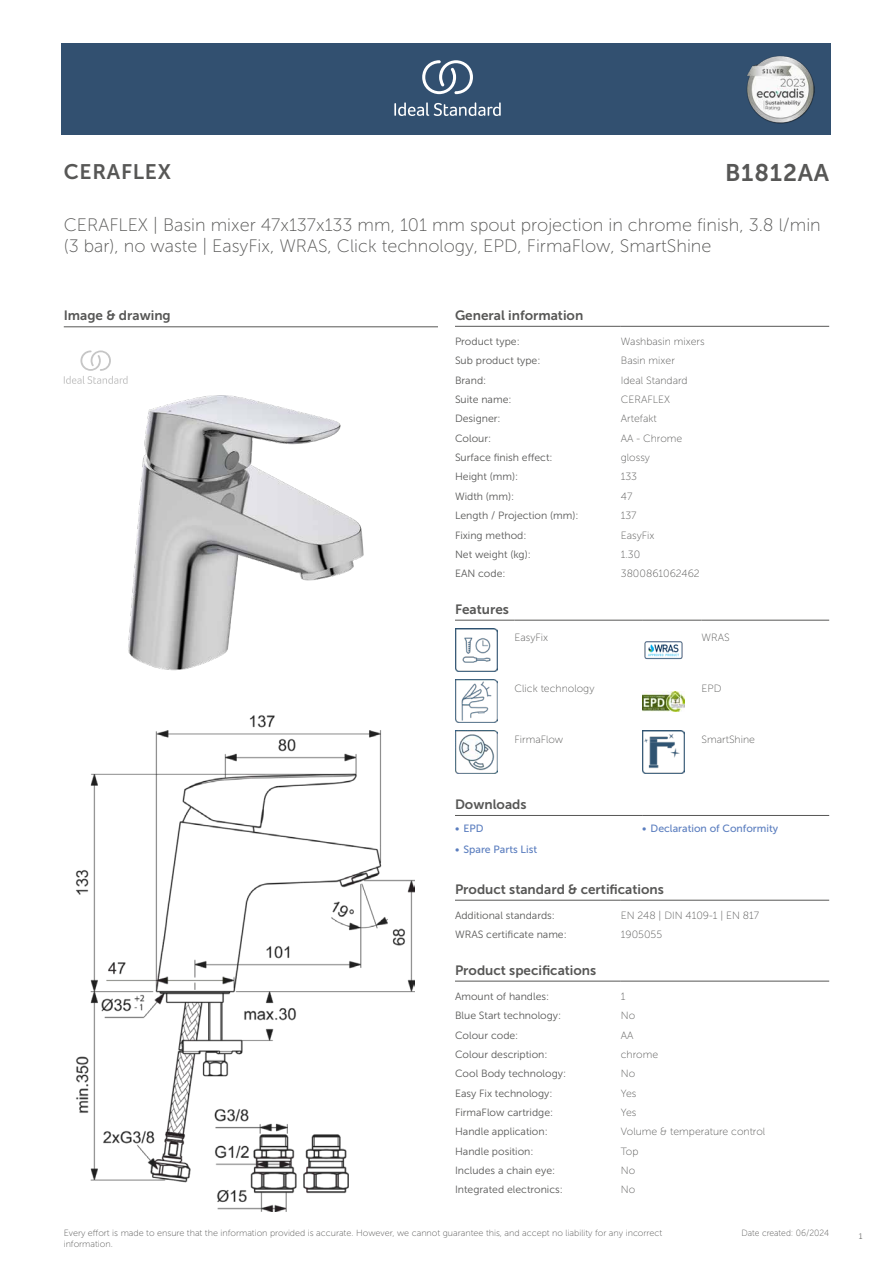
<style>
.page{position:relative;width:893px;height:1263px;background:#fff}
.page>*{position:absolute;margin:0;border:0;box-sizing:border-box;transform-origin:0 0}
.t1{font:24px "Museo Sans 700";letter-spacing:.035em;color:#575756}
.t2{font:21px "Museo Sans 700";letter-spacing:.035em;color:#575756}
.t3{font:18px/21.6px "Museo Sans 100";color:#575756}
.t4{font:13.5px "Museo Sans 700";color:#575756}
.t5{font:10.5px "Museo Sans 300";color:#575756}
.t6{font:10.5px "Museo Sans 100";color:#575756}
.t7{font:10.5px "Museo Sans 500";color:#5b7ebf}
.t8{font:9px/10.8px "Museo Sans 100";color:#575756}
.t9{font:9px "Museo Sans 100";color:#575756;scale:.95 1}
.t10{font:300 9px "Calibri";color:#575756;scale:.95 1}
</style>
<div class="page">
<div style="left:62px;top:43px;width:769px;height:91px;background:#325070"></div>
<hr style="left:455px;top:326px;width:166px;height:1px;background:#575756">
<hr style="left:621px;top:326px;width:208px;height:1px;background:#575756">
<hr style="left:455px;top:620px;width:59px;height:1px;background:#575756">
<hr style="left:514px;top:620px;width:128px;height:1px;background:#575756">
<hr style="left:642px;top:620px;width:60px;height:1px;background:#575756">
<hr style="left:702px;top:620px;width:127px;height:1px;background:#575756">
<img style="left:455px;top:629px;width:42px;height:42px">
<img style="left:644px;top:641px;width:39px;height:19px">
<img style="left:455px;top:680px;width:42px;height:42px">
<img style="left:642px;top:691px;width:43px;height:20px">
<img style="left:455px;top:731px;width:42px;height:42px">
<img style="left:642px;top:731px;width:43px;height:42px">
<hr style="left:455px;top:815px;width:187px;height:1px;background:#575756">
<hr style="left:642px;top:815px;width:187px;height:1px;background:#575756">
<hr style="left:455px;top:900px;width:166px;height:1px;background:#575756">
<hr style="left:621px;top:900px;width:208px;height:1px;background:#575756">
<hr style="left:455px;top:981px;width:166px;height:1px;background:#575756">
<hr style="left:621px;top:981px;width:208px;height:1px;background:#575756">
<img style="left:75px;top:715px;width:339px;height:496px">
<hr style="left:64px;top:327px;width:374px;height:1px;background:#575756">
<svg style="left:64px;top:350px;width:64px;height:34px"></svg>
<img style="left:128px;top:395px;width:236px;height:275px">
<svg style="left:394px;top:102px;width:107px;height:14px"></svg>
<svg style="left:422px;top:60px;width:51px;height:34px"></svg>
<img style="left:746px;top:56px;width:68px;height:67px">
<h2 class="t2" style="left:64px;top:160px;width:109px">CERAFLEX</h2>
<h1 class="t1" style="left:725px;top:160px;width:106px">B1812AA</h1>
<h3 class="t3" style="left:64px;top:214px;width:758px">CERAFLEX | Basin mixer 47x137x133 mm, 101 mm spout projection in chrome finish, 3.8 l/min (3 bar), no waste | EasyFix, WRAS, Click technology, EPD, FirmaFlow, SmartShine</h3>
<p class="t4" style="left:64px;top:308px;width:108px">Image &amp; drawing</p>
<p class="t4" style="left:455px;top:308px;width:130px">General information</p>
<p class="t5" style="left:455px;top:336px;width:66px">Product type:</p>
<p class="t6" style="left:621px;top:336px;width:85px">Washbasin mixers</p>
<p class="t5" style="left:455px;top:355px;width:87px">Sub product type:</p>
<p class="t6" style="left:621px;top:355px;width:56px">Basin mixer</p>
<p class="t5" style="left:455px;top:374px;width:33px">Brand:</p>
<p class="t6" style="left:621px;top:374px;width:68px">Ideal Standard</p>
<p class="t5" style="left:455px;top:394px;width:58px">Suite name:</p>
<p class="t6" style="left:621px;top:394px;width:51px">CERAFLEX</p>
<p class="t5" style="left:455px;top:413px;width:47px">Designer:</p>
<p class="t6" style="left:621px;top:413px;width:37px">Artefakt</p>
<p class="t5" style="left:455px;top:432px;width:38px">Colour:</p>
<p class="t6" style="left:621px;top:433px;width:63px">AA - Chrome</p>
<p class="t5" style="left:455px;top:452px;width:99px">Surface finish effect:</p>
<p class="t6" style="left:621px;top:452px;width:31px">glossy</p>
<p class="t5" style="left:455px;top:471px;width:65px">Height (mm):</p>
<p class="t6" style="left:621px;top:471px;width:18px">133</p>
<p class="t5" style="left:455px;top:491px;width:61px">Width (mm):</p>
<p class="t6" style="left:621px;top:491px;width:13px">47</p>
<p class="t5" style="left:455px;top:510px;width:125px">Length / Projection (mm):</p>
<p class="t6" style="left:621px;top:510px;width:17px">137</p>
<p class="t5" style="left:455px;top:529px;width:73px">Fixing method:</p>
<p class="t6" style="left:621px;top:529px;width:35px">EasyFix</p>
<p class="t5" style="left:455px;top:549px;width:77px">Net weight (kg):</p>
<p class="t6" style="left:621px;top:549px;width:21px">1.30</p>
<p class="t5" style="left:455px;top:568px;width:52px">EAN code:</p>
<p class="t6" style="left:621px;top:568px;width:80px">3800861062462</p>
<p class="t4" style="left:455px;top:602px;width:55px">Features</p>
<p class="t6" style="left:514px;top:632px;width:35px">EasyFix</p>
<p class="t6" style="left:702px;top:632px;width:30px">WRAS</p>
<p class="t6" style="left:514px;top:683px;width:81px">Click technology</p>
<p class="t6" style="left:702px;top:683px;width:21px">EPD</p>
<p class="t6" style="left:514px;top:734px;width:50px">FirmaFlow</p>
<p class="t6" style="left:702px;top:734px;width:55px">SmartShine</p>
<p class="t4" style="left:455px;top:797px;width:73px">Downloads</p>
<p class="t7" style="left:455px;top:823px;width:30px">• EPD</p>
<p class="t7" style="left:642px;top:823px;width:138px">• Declaration of Conformity</p>
<p class="t7" style="left:455px;top:844px;width:84px">• Spare Parts List</p>
<p class="t4" style="left:455px;top:882px;width:210px">Product standard &amp; certifications</p>
<p class="t5" style="left:455px;top:910px;width:101px">Additional standards:</p>
<p class="t6" style="left:621px;top:910px;width:140px">EN 248 | DIN 4109-1 | EN 817</p>
<p class="t5" style="left:455px;top:929px;width:113px">WRAS certificate name:</p>
<p class="t6" style="left:621px;top:929px;width:43px">1905055</p>
<p class="t4" style="left:455px;top:962px;width:143px">Product specifications</p>
<p class="t5" style="left:455px;top:990px;width:96px">Amount of handles:</p>
<p class="t6" style="left:621px;top:991px;width:6px">1</p>
<p class="t5" style="left:455px;top:1010px;width:108px">Blue Start technology:</p>
<p class="t6" style="left:621px;top:1010px;width:16px">No</p>
<p class="t5" style="left:455px;top:1029px;width:65px">Colour code:</p>
<p class="t6" style="left:621px;top:1029px;width:14px">AA</p>
<p class="t5" style="left:455px;top:1048px;width:94px">Colour description:</p>
<p class="t6" style="left:621px;top:1049px;width:39px">chrome</p>
<p class="t5" style="left:455px;top:1068px;width:113px">Cool Body technology:</p>
<p class="t6" style="left:621px;top:1068px;width:16px">No</p>
<p class="t5" style="left:455px;top:1087px;width:99px">Easy Fix technology:</p>
<p class="t6" style="left:621px;top:1087px;width:17px">Yes</p>
<p class="t5" style="left:455px;top:1107px;width:100px">FirmaFlow cartridge:</p>
<p class="t6" style="left:621px;top:1107px;width:17px">Yes</p>
<p class="t5" style="left:455px;top:1126px;width:94px">Handle application:</p>
<p class="t6" style="left:621px;top:1126px;width:146px">Volume &amp; temperature control</p>
<p class="t5" style="left:455px;top:1145px;width:80px">Handle position:</p>
<p class="t6" style="left:621px;top:1145px;width:19px">Top</p>
<p class="t5" style="left:455px;top:1165px;width:102px">Includes a chain eye:</p>
<p class="t6" style="left:621px;top:1165px;width:16px">No</p>
<p class="t5" style="left:455px;top:1184px;width:109px">Integrated electronics:</p>
<p class="t6" style="left:621px;top:1184px;width:16px">No</p>
<p class="t8" style="left:64px;top:1227px;width:600px">Every effort is made to ensure that the information provided is accurate. However, we cannot guarantee this, and accept no liability for any incorrect information.</p>
<p class="t9" style="left:741px;top:1228px;width:94px">Date created: 06/2024</p>
<p class="t10" style="left:858px;top:1230px;width:6px">1</p>
</div>
